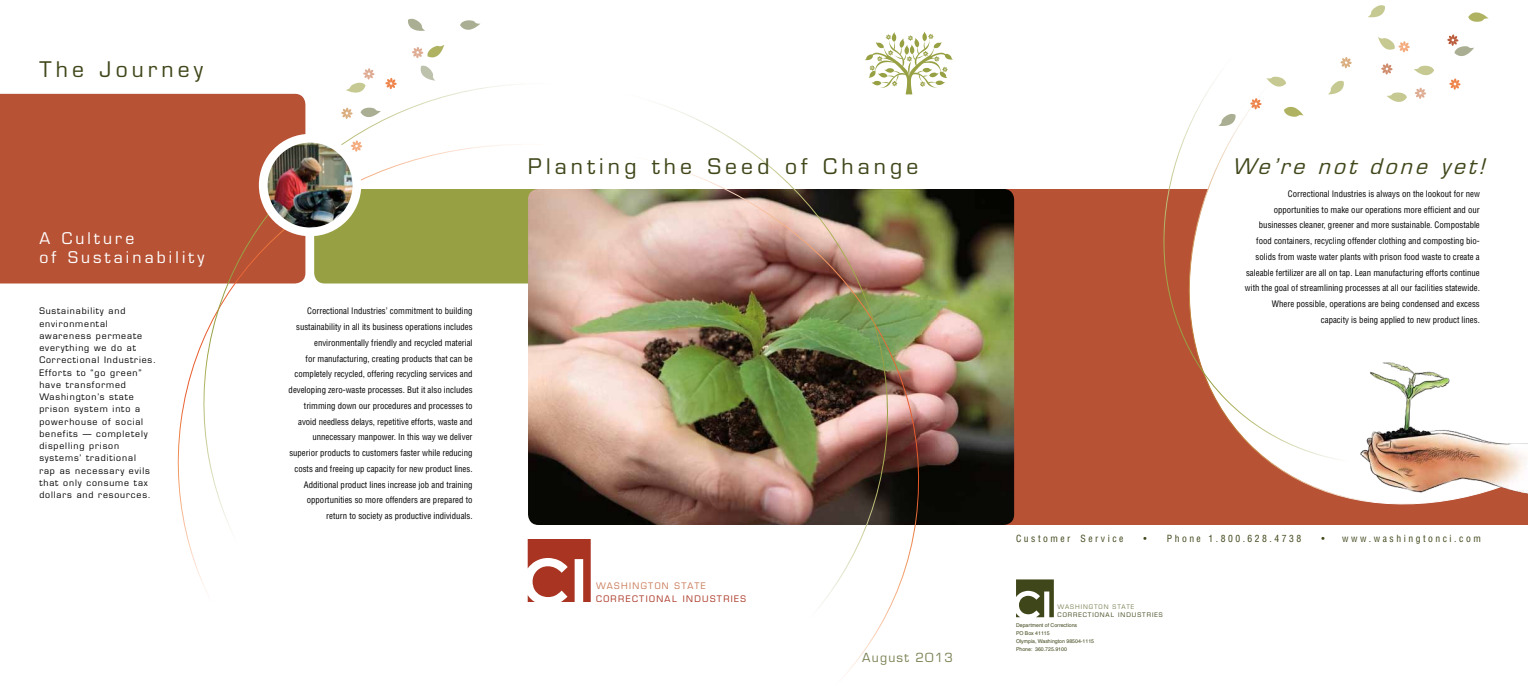
<style>
.page{position:relative;width:1528px;height:693px;background:#fff}
.page>*{position:absolute;margin:0;border:0;box-sizing:border-box;transform-origin:0 0}
.t1{font:21px "Eurostile";letter-spacing:.2em;color:#3f471a}
.t2{font:italic 21px "Eurostile";color:#3f471a}
.t3{font:15.75px/18.9px "Eurostile";letter-spacing:.2em;color:#fff}
.t4{font:12.25px "Eurostile";letter-spacing:.1em;color:#7d8255}
.t5{font:condensed 9.62px "Helvetica";letter-spacing:.26em;color:#3f471a}
.t6{font:condensed 8.75px/15.8px "Helvetica";color:#000;text-align:right}
.t7{font:8.75px/12.2px "Eurostile";letter-spacing:.1em;color:#000}
.t8{font:8.75px "Eurostile";letter-spacing:.16em;color:#a93422}
.t9{font:8.75px "Eurostile";letter-spacing:.16em;color:#c87957}
.t10{font:6.12px "Eurostile";letter-spacing:.16em;color:#3f471a}
.t11{font:6.12px "Eurostile";letter-spacing:.16em;color:#7d8255}
.t12{font:5.25px/7.9px "Helvetica";color:#3f471a}
</style>
<div class="page">
<div style="left:984px;top:189px;width:544px;height:336px;background:#b75235"></div>
<div style="left:0;top:94px;width:183px;height:190px;background:#b75235"></div>
<svg style="left:1016px;top:579px;width:38px;height:38px"></svg>
<svg style="left:1163px;top:52px;width:365px;height:443px"></svg>
<svg style="left:865px;top:32px;width:88px;height:63px"></svg>
<img style="left:1345px;top:339px;width:183px;height:166px">
<svg style="left:1468px;top:12px;width:20px;height:10px"></svg>
<svg style="left:1328px;top:81px;width:16px;height:13px"></svg>
<svg style="left:408px;top:19px;width:17px;height:12px"></svg>
<svg style="left:1368px;top:5px;width:17px;height:12px"></svg>
<svg style="left:460px;top:20px;width:20px;height:10px"></svg>
<svg style="left:1266px;top:77px;width:20px;height:10px"></svg>
<svg style="left:1386px;top:93px;width:21px;height:9px"></svg>
<svg style="left:1413px;top:66px;width:21px;height:9px"></svg>
<svg style="left:1284px;top:107px;width:19px;height:10px"></svg>
<svg style="left:1250px;top:98px;width:11px;height:11px"></svg>
<svg style="left:1447px;top:34px;width:27px;height:22px"></svg>
<svg style="left:1449px;top:78px;width:11px;height:12px"></svg>
<svg style="left:412px;top:45px;width:32px;height:13px"></svg>
<svg style="left:1381px;top:63px;width:11px;height:12px"></svg>
<svg style="left:1415px;top:88px;width:11px;height:11px"></svg>
<svg style="left:1378px;top:37px;width:32px;height:15px"></svg>
<svg style="left:1340px;top:57px;width:12px;height:11px"></svg>
<svg style="left:1218px;top:114px;width:17px;height:12px"></svg>
<img style="left:925px;top:189px;width:89px;height:336px">
<svg style="left:162px;top:119px;width:763px;height:438px"></svg>
<img style="left:183px;top:61px;width:726px;height:615px">
<svg style="left:528px;top:539px;width:63px;height:63px"></svg>
<img style="left:263px;top:139px;width:91px;height:91px">
<div style="left:259px;top:134px;width:102px;height:102px;border:9px solid #fff;border-radius:50%"></div>
<h1 class="t1" style="left:39px;top:56px;width:165px">The Journey</h1>
<h2 class="t3" style="left:39px;top:229px;width:166px">A Culture<br>of Sustainability</h2>
<p class="t7" style="left:39px;top:305px;width:118px">Sustainability and environmental awareness permeate everything we do at<br>Correctional Industries.<br>Efforts to “go green” have transformed<br>Washington’s state prison system into a powerhouse of social benefits — completely dispelling prison systems’ traditional<br>rap as necessary evils that only consume tax dollars and resources.</p>
<p class="t6" style="left:289px;top:303px;width:185px">Correctional Industries’ commitment to building sustainability in all its business operations includes environmentally friendly and recycled material<br>for manufacturing, creating products that can be completely recycled, offering recycling services and developing zero-waste processes. But it also includes trimming down our procedures and processes to avoid needless delays, repetitive efforts, waste and unnecessary manpower. In this way we deliver superior products to customers faster while reducing costs and freeing up capacity for new product lines.<br>Additional product lines increase job and training opportunities so more offenders are prepared to return to society as productive individuals.</p>
<h1 class="t1" style="left:528px;top:154px;width:392px">Planting the Seed of Change</h1>
<p class="t9" style="left:596px;top:580px;width:111px">WASHINGTON STATE</p>
<p class="t8" style="left:596px;top:594px;width:151px">CORRECTIONAL INDUSTRIES</p>
<h3 class="t4" style="left:862px;top:650px;width:92px">August 2013</h3>
<h1 class="t2" style="left:1232px;top:154px;width:261px">We’re not done yet!</h1>
<p class="t6" style="left:1245px;top:186px;width:236px">Correctional Industries is always on the lookout for new opportunities to make our operations more efficient and our businesses cleaner, greener and more sustainable. Compostable food containers, recycling offender clothing and composting bio&shy;solids from waste water plants with prison food waste to create a saleable fertilizer are all on tap. Lean manufacturing efforts continue with the goal of streamlining processes at all our facilities statewide.<br>Where possible, operations are being condensed and excess capacity is being applied to new product lines.</p>
<p class="t5" style="left:1016px;top:533px;width:109px">Customer Service</p>
<p class="t5" style="left:1143px;top:533px;width:159px">• Phone 1.800.628.4738</p>
<p class="t5" style="left:1321px;top:533px;width:161px">• www.washingtonci.com</p>
<p class="t11" style="left:1057px;top:603px;width:78px">WASHINGTON STATE</p>
<p class="t10" style="left:1057px;top:611px;width:106px">CORRECTIONAL INDUSTRIES</p>
<p class="t12" style="left:1016px;top:621px;width:80px">Department of Corrections<br>PO Box 41115<br>Olympia, Washington 98504-1115<br>Phone: 360.725.9100</p>
</div>
